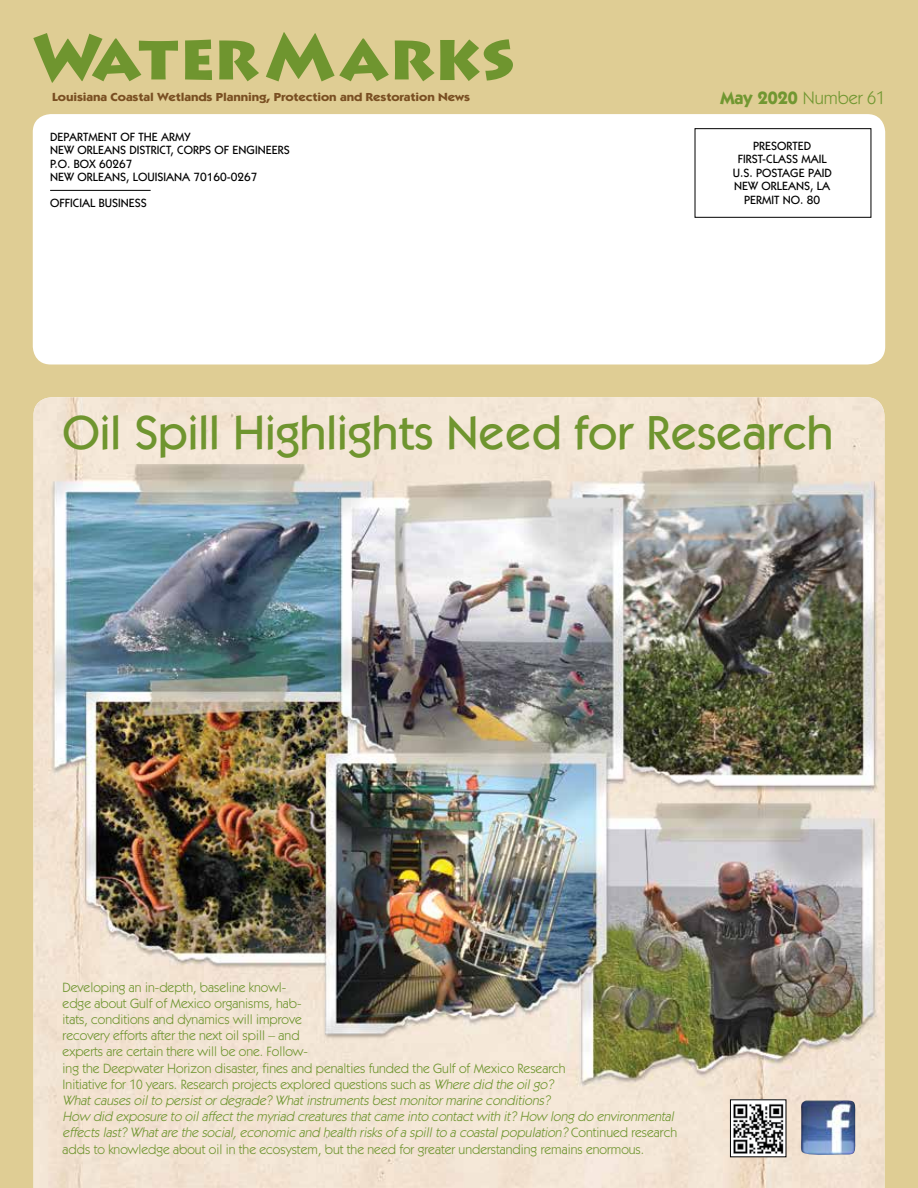
<style>
.page{position:relative;width:918px;height:1188px;background:#dfcd94}
.page>*{position:absolute;margin:0;border:0;box-sizing:border-box;transform-origin:0 0}
.t1{font:900 64.5px "Lithos Pro";color:#6f952f}
.t2{font:500 48px "ITC Kabel Std";color:#6f952f}
.t3{font:18px "ITC Kabel Std";color:#719731}
.t4{font:13.5px/16.2px "ITC Kabel Std";color:#6f952f}
.t5{font:500 12px/13.5px "ITC Kabel Std";color:#000;text-align:center}
.t6{font:700 11.7px "ITC Kabel Std";letter-spacing:-.01em;color:#794f22;scale:1.15 1}
.s1{font-weight:700}
.s2{font-style:italic}
</style>
<div class="page">
<img style="left:34px;top:397px;width:850px;height:791px">
<div style="left:33px;top:114px;width:852px;height:251px;background:#fff;border-radius:18px"></div>
<div style="left:695px;top:128px;width:176px;height:90px;border:1px solid #000"></div>
<hr style="left:50px;top:190px;width:101px;height:1px;background:#000">
<img style="left:732px;top:1101px;width:52px;height:54px">
<img style="left:800px;top:1100px;width:56px;height:55px">
<h1 class="t1" style="left:33px;top:17px;width:483px">WaterMarks</h1>
<p class="t6" style="left:52px;top:90px;width:365px">Louisiana Coastal Wetlands Planning, Protection and Restoration News</p>
<h3 class="t3" style="left:721px;top:87px;width:166px"><span class="s1">May 2020</span> Number 61</h3>
<p class="t5" style="left:50px;top:130px;width:241px;text-align:left">DEPARTMENT OF THE ARMY<br>NEW ORLEANS DISTRICT, CORPS OF ENGINEERS<br>P.O. BOX 60267<br>NEW ORLEANS, LOUISIANA 70160-0267</p>
<p class="t5" style="left:50px;top:196px;width:98px">OFFICIAL BUSINESS</p>
<p class="t5" style="left:733px;top:139px;width:100px">PRESORTED<br>FIRST-CLASS MAIL<br>U.S. POSTAGE PAID<br>NEW ORLEANS, LA<br>PERMIT NO. 80</p>
<h2 class="t2" style="left:63px;top:405px;width:772px">Oil Spill Highlights Need for Research</h2>
<p class="t4" style="left:63px;top:979px;width:616px">Developing an in-depth, baseline knowl-<br>edge about Gulf of Mexico organisms, hab-<br>itats, conditions and dynamics will improve<br>recovery efforts after the next oil spill – and<br>experts are certain there will be one. Follow-<br>ing the Deepwater Horizon disaster, fines and penalties funded the Gulf of Mexico Research<br>Initiative for 10 years. Research projects explored questions such as <span class="s2">Where did the oilgo?<br>Whatcauses oilto persistordegrade? Whatinstruments bestmonitormarine conditions?<br>How did exposure to oilaffectthe myriad creatures thatcame into contactwith it? How long do environmental effects last? Whatare the social,economic and health risks ofa spillto a coastalpopulation?</span> C o n t i n u e d r e s e a r c h adds to knowledge about oil in the ecosystem, but the need for greater understanding remains enormous.</p>
</div>
